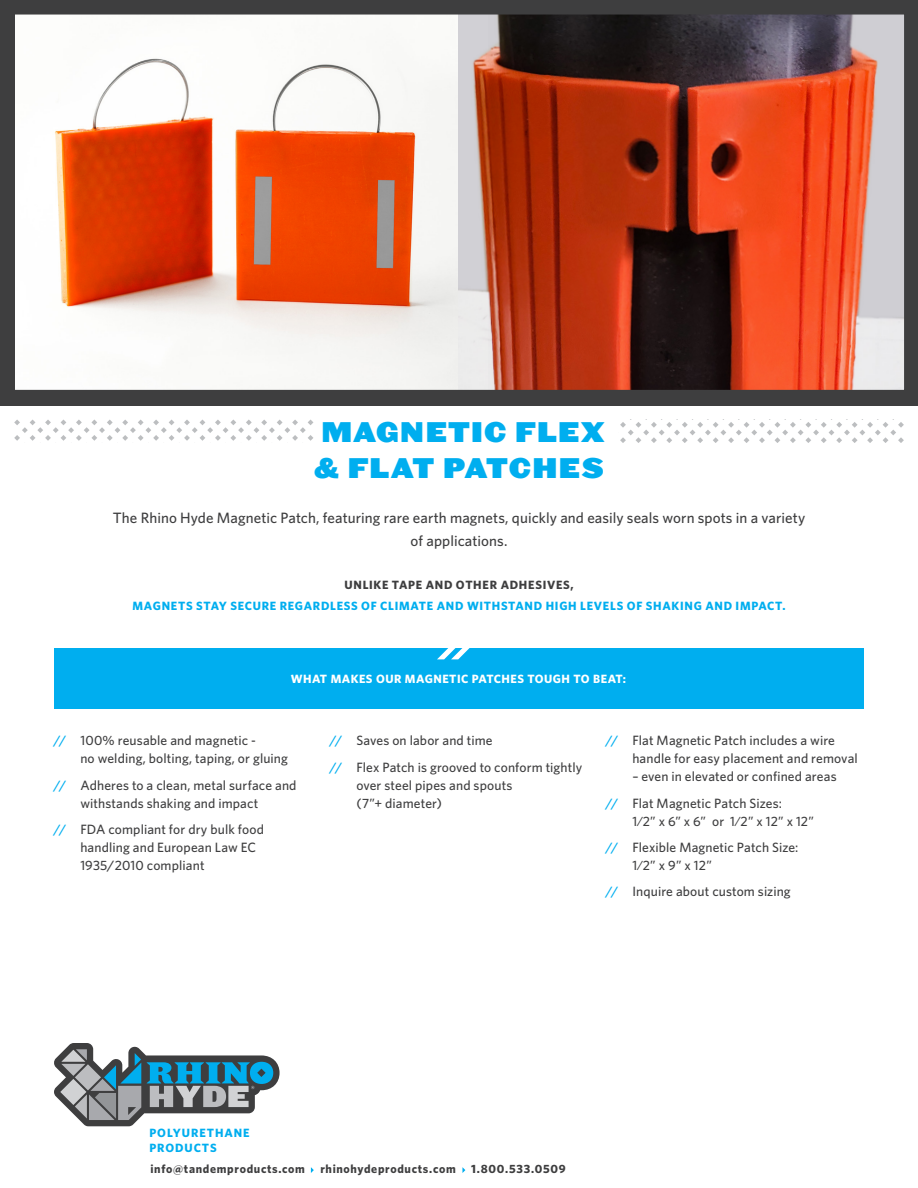
<style>
.page{position:relative;width:918px;height:1188px;background:#fff}
.page>*{position:absolute;margin:0;border:0;box-sizing:border-box;transform-origin:0 0}
.Product_HL_Left{font:900 27px/36px "Leviathan";letter-spacing:.035em;color:#00aeef}
.Product_HL_Left-2{font:500 15px/22.5px "Whitney";letter-spacing:.005em;color:#3e3e3f;text-align:center}
.Poduct_Bullets{font:500 13.5px/18px "Whitney";letter-spacing:.01em;color:#3e3e3f}
.Product_HL_Left-3{font:700 12px/21px "Whitney";letter-spacing:.06em;color:#00aeef;text-align:center}
.t1{font:700 12px "Whitney";letter-spacing:.055em;color:#3e3e3f}
.Product_Callout{font:700 12px "Whitney";letter-spacing:.04em;color:#fff}
.Product_HL_Left-4{font:700 12px/14.4px "Whitney";letter-spacing:.08em;color:#00aeef}
.s1{color:#3e3e3f}
.s2{color:#00aeef}
</style>
<div class="page">
<svg style="left:54px;top:1043px;width:226px;height:83px"></svg>
<svg style="left:311px;top:1167px;width:3px;height:6px"></svg>
<svg style="left:462px;top:1167px;width:3px;height:6px"></svg>
<svg style="left:620px;top:422px;width:284px;height:21px"></svg>
<svg style="left:14px;top:420px;width:299px;height:21px"></svg>
<svg style="left:0;top:0;width:918px;height:405px"></svg>
<div style="left:54px;top:648px;width:810px;height:60px;background:#00aeef"></div>
<svg style="left:437px;top:648px;width:33px;height:11px"></svg>
<p class="Product_HL_Left" style="left:314px;top:412px;width:292px">MAGNETIC FLEX &amp; FLAT PATCHES</p>
<p class="Product_HL_Left-2" style="left:113px;top:506px;width:694px">The Rhino Hyde Magnetic Patch, featuring rare earth magnets, quickly and easily seals worn spots in a variety of applications.</p>
<p class="Product_HL_Left-3" style="left:132px;top:574px;width:655px"><span class="s1">UNLIKE TAPE AND OTHER ADHESIVES,<br></span>MAGNETS STAY SECURE REGARDLESS OF CLIMATE AND WITHSTAND HIGH LEVELS OF SHAKING AND IMPACT.</p>
<p class="Product_Callout" style="left:291px;top:670px;width:337px">WHAT MAKES OUR MAGNETIC PATCHES TOUGH TO BEAT:</p>
<p class="Poduct_Bullets" style="left:80px;top:732px;width:209px;text-indent:-27px"><span class="s2">//</span> 100% reusable and magnetic -<br>no welding, bolting, taping, or gluing</p>
<p class="Poduct_Bullets" style="left:80px;top:776px;width:218px;text-indent:-27px"><span class="s2">//</span> Adheres to a clean, metal surface and withstands shaking and impact</p>
<p class="Poduct_Bullets" style="left:80px;top:820px;width:185px;text-indent:-27px"><span class="s2">//</span> FDA compliant for dry bulk food handling and European Law EC<br>1935/2010 compliant</p>
<p class="Poduct_Bullets" style="left:329px;top:732px;width:165px"><span class="s2">//</span> Saves on labor and time</p>
<p class="Poduct_Bullets" style="left:356px;top:758px;width:227px;text-indent:-27px"><span class="s2">//</span> Flex Patch is grooved to conform tightly over steel pipes and spouts<br>(7”+ diameter)</p>
<p class="Poduct_Bullets" style="left:632px;top:732px;width:227px;text-indent:-27px"><span class="s2">//</span> Flat Magnetic Patch includes a wire handle for easy placement and removal</p>
<p class="Poduct_Bullets" style="left:632px;top:768px;width:206px">– even in elevated or confined areas</p>
<p class="Poduct_Bullets" style="left:632px;top:794px;width:183px;text-indent:-27px"><span class="s2">//</span> Flat Magnetic Patch Sizes:<br>1⁄2” x 6” x 6” or 1⁄2” x 12” x 12”</p>
<p class="Poduct_Bullets" style="left:632px;top:838px;width:168px;text-indent:-27px"><span class="s2">//</span> Flexible Magnetic Patch Size:<br>1⁄2” x 9” x 12”</p>
<p class="Poduct_Bullets" style="left:605px;top:882px;width:187px"><span class="s2">//</span> Inquire about custom sizing</p>
<p class="Product_HL_Left-4" style="left:149px;top:1125px;width:102px">POLYURETHANE<br>PRODUCTS</p>
<p class="t1" style="left:151px;top:1161px;width:156px">info@tandemproducts.com</p>
<p class="t1" style="left:320px;top:1161px;width:137px">rhinohydeproducts.com</p>
<p class="t1" style="left:471px;top:1161px;width:96px">1.800.533.0509</p>
</div>
